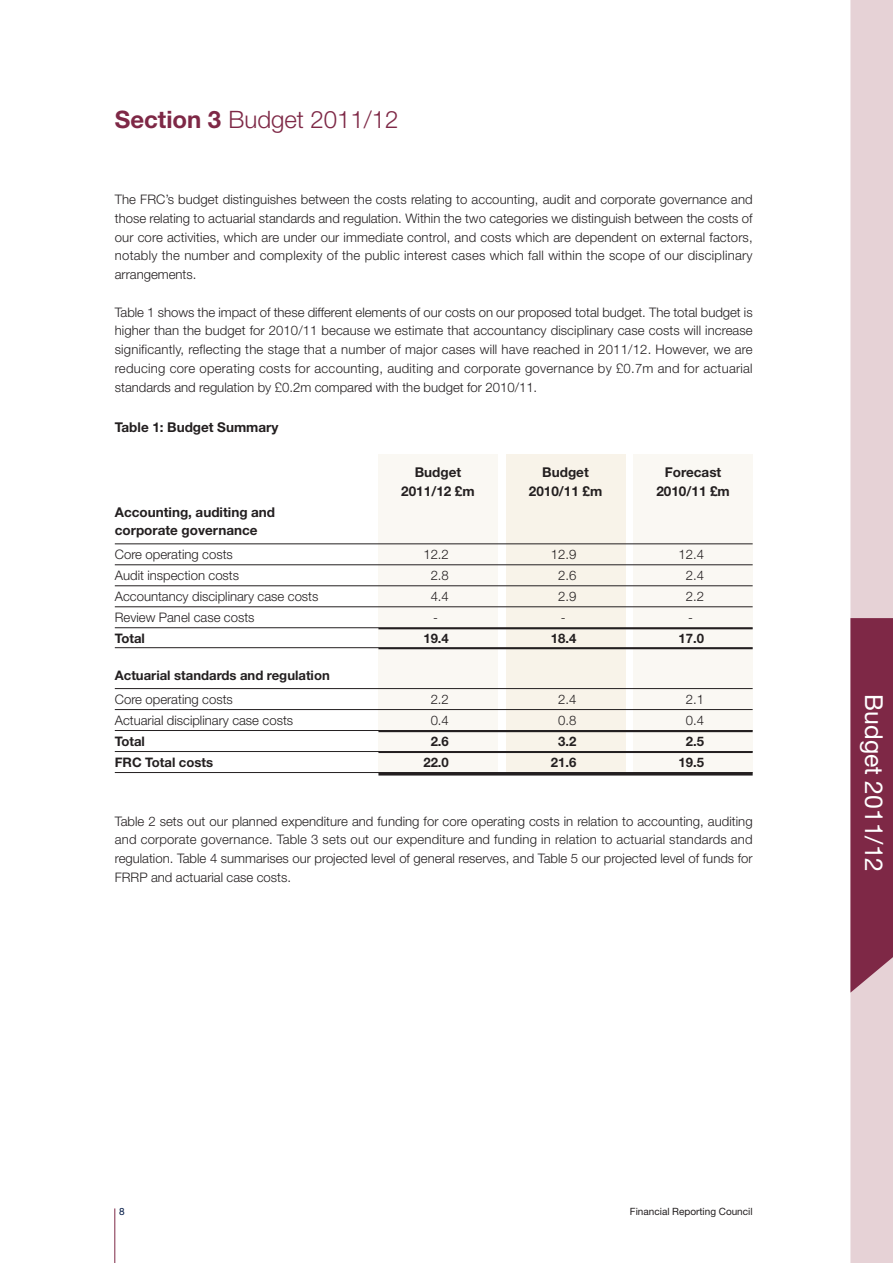
<style>
.page{position:relative;width:893px;height:1263px;background:#fff}
.page>*{position:absolute;margin:0;border:0;box-sizing:border-box;transform-origin:0 0}
.t1{font:24.75px "Helvetica Neue";color:#fff}
.t2{font:300 24px "Helvetica Neue";color:#7e2846}
.t3{font:700 13.5px/18px "Helvetica Neue";color:#231f20}
.t4{font:300 13.2px/18.8px "Helvetica Neue";color:#231f20;text-align:justify}
.t5{font:700 13.2px "Helvetica Neue";color:#231f20}
.t6{font:10.05px "Helvetica Neue";color:#231f20}
.t7{font:10.05px "Helvetica Neue";color:#001845}
.s1{font-weight:700}
</style>
<div class="page">
<div style="left:506px;top:454px;width:119px;height:320px;background:#f8f3e9"></div>
<div style="left:634px;top:454px;width:119px;height:320px;background:#faf8f3"></div>
<div style="left:378px;top:454px;width:119px;height:320px;background:#faf8f3"></div>
<div style="left:850px;top:0;width:43px;height:1263px;background:#e6d2d6"></div>
<svg style="left:850px;top:618px;width:43px;height:375px"></svg>
<hr style="left:115px;top:1208px;width:1px;height:55px;background:#7e2846">
<hr style="left:115px;top:544px;width:638px;height:1px;background:#231f20">
<hr style="left:115px;top:564px;width:638px;height:1px;background:#231f20">
<hr style="left:115px;top:585px;width:638px;height:1px;background:#231f20">
<hr style="left:115px;top:606px;width:638px;height:1px;background:#231f20">
<hr style="left:115px;top:627px;width:638px;height:1px;background:#231f20">
<hr style="left:115px;top:647px;width:638px;height:1px;background:#231f20">
<hr style="left:115px;top:688px;width:638px;height:1px;background:#231f20">
<hr style="left:115px;top:709px;width:638px;height:1px;background:#231f20">
<hr style="left:115px;top:730px;width:638px;height:1px;background:#231f20">
<hr style="left:115px;top:751px;width:638px;height:1px;background:#231f20">
<hr style="left:115px;top:772px;width:638px;height:1px;background:#231f20">
<hr style="left:378px;top:751px;width:375px;height:2px;background:#231f20">
<hr style="left:378px;top:648px;width:375px;height:1px;background:#231f20">
<hr style="left:378px;top:628px;width:375px;height:1px;background:#231f20">
<hr style="left:378px;top:772px;width:375px;height:3px;background:#231f20">
<hr style="left:378px;top:731px;width:375px;height:1px;background:#231f20">
<h2 class="t2" style="left:115px;top:104px;width:285px"><span class="s1">Section 3</span> Budget 2011/12</h2>
<p class="t4" style="left:115px;top:190px;width:639px">The FRC’s budget distinguishes between the costs relating to accounting, audit and corporate governance and those relating to actuarial standards and regulation. Within the two categories we distinguish between the costs of our core activities, which are under our immediate control, and costs which are dependent on external factors, notably the number and complexity of the public interest cases which fall within the scope of our disciplinary arrangements.</p>
<p class="t4" style="left:115px;top:302px;width:639px">Table 1 shows the impact of these different elements of our costs on our proposed total budget. The total budget is higher than the budget for 2010/11 because we estimate that accountancy disciplinary case costs will increase significantly, reflecting the stage that a number of major cases will have reached in 2011/12. However, we are reducing core operating costs for accounting, auditing and corporate governance by £0.7m and for actuarial standards and regulation by £0.2m compared with the budget for 2010/11.</p>
<p class="t3" style="left:115px;top:418px;width:165px">Table 1: Budget Summary</p>
<p class="t3" style="left:415px;top:463px;width:48px">Budget</p>
<p class="t3" style="left:542px;top:463px;width:48px">Budget</p>
<p class="t3" style="left:665px;top:463px;width:58px">Forecast</p>
<p class="t3" style="left:401px;top:482px;width:75px">2011/12 £m</p>
<p class="t3" style="left:529px;top:482px;width:75px">2010/11 £m</p>
<p class="t3" style="left:656px;top:482px;width:75px">2010/11 £m</p>
<p class="t3" style="left:115px;top:503px;width:162px">Accounting, auditing and corporate governance</p>
<p class="t4" style="left:115px;top:545px;width:120px">Core operating costs</p>
<p class="t4" style="left:423px;top:545px;width:27px">12.2</p>
<p class="t4" style="left:551px;top:545px;width:27px">12.9</p>
<p class="t4" style="left:678px;top:545px;width:27px">12.4</p>
<p class="t4" style="left:115px;top:566px;width:126px">Audit inspection costs</p>
<p class="t4" style="left:431px;top:566px;width:20px">2.8</p>
<p class="t4" style="left:558px;top:566px;width:20px">2.6</p>
<p class="t4" style="left:686px;top:566px;width:20px">2.4</p>
<p class="t4" style="left:115px;top:587px;width:205px">Accountancy disciplinary case costs</p>
<p class="t4" style="left:431px;top:587px;width:20px">4.4</p>
<p class="t4" style="left:558px;top:587px;width:20px">2.9</p>
<p class="t4" style="left:686px;top:587px;width:20px">2.2</p>
<p class="t4" style="left:115px;top:608px;width:141px">Review Panel case costs</p>
<p class="t4" style="left:433px;top:608px;width:6px">-</p>
<p class="t4" style="left:561px;top:608px;width:6px">-</p>
<p class="t4" style="left:688px;top:608px;width:6px">-</p>
<p class="t5" style="left:115px;top:630px;width:32px">Total</p>
<p class="t5" style="left:423px;top:630px;width:27px">19.4</p>
<p class="t5" style="left:551px;top:630px;width:27px">18.4</p>
<p class="t5" style="left:678px;top:630px;width:27px">17.0</p>
<p class="t5" style="left:115px;top:667px;width:217px">Actuarial standards and regulation</p>
<p class="t4" style="left:115px;top:690px;width:120px">Core operating costs</p>
<p class="t4" style="left:431px;top:690px;width:20px">2.2</p>
<p class="t4" style="left:558px;top:690px;width:20px">2.4</p>
<p class="t4" style="left:686px;top:690px;width:20px">2.1</p>
<p class="t4" style="left:115px;top:711px;width:180px">Actuarial disciplinary case costs</p>
<p class="t4" style="left:431px;top:711px;width:20px">0.4</p>
<p class="t4" style="left:558px;top:711px;width:20px">0.8</p>
<p class="t4" style="left:686px;top:711px;width:20px">0.4</p>
<p class="t5" style="left:115px;top:733px;width:32px">Total</p>
<p class="t5" style="left:431px;top:733px;width:20px">2.6</p>
<p class="t5" style="left:558px;top:733px;width:20px">3.2</p>
<p class="t5" style="left:686px;top:733px;width:20px">2.5</p>
<p class="t5" style="left:115px;top:754px;width:100px">FRC Total costs</p>
<p class="t5" style="left:423px;top:754px;width:27px">22.0</p>
<p class="t5" style="left:551px;top:754px;width:27px">21.6</p>
<p class="t5" style="left:678px;top:754px;width:27px">19.5</p>
<p class="t4" style="left:115px;top:811px;width:639px">Table 2 sets out our planned expenditure and funding for core operating costs in relation to accounting, auditing and corporate governance. Table 3 sets out our expenditure and funding in relation to actuarial standards and regulation. Table 4 summarises our projected level of general reserves, and Table 5 our projected level of funds for FRRP and actuarial case costs.</p>
<h1 class="t1" style="left:889px;top:694px;width:180px;rotate:90deg">Budget 2011/12</h1>
<p class="t7" style="left:119px;top:1206px;width:7px">8</p>
<p class="t6" style="left:630px;top:1206px;width:124px">Financial Reporting Council</p>
</div>
